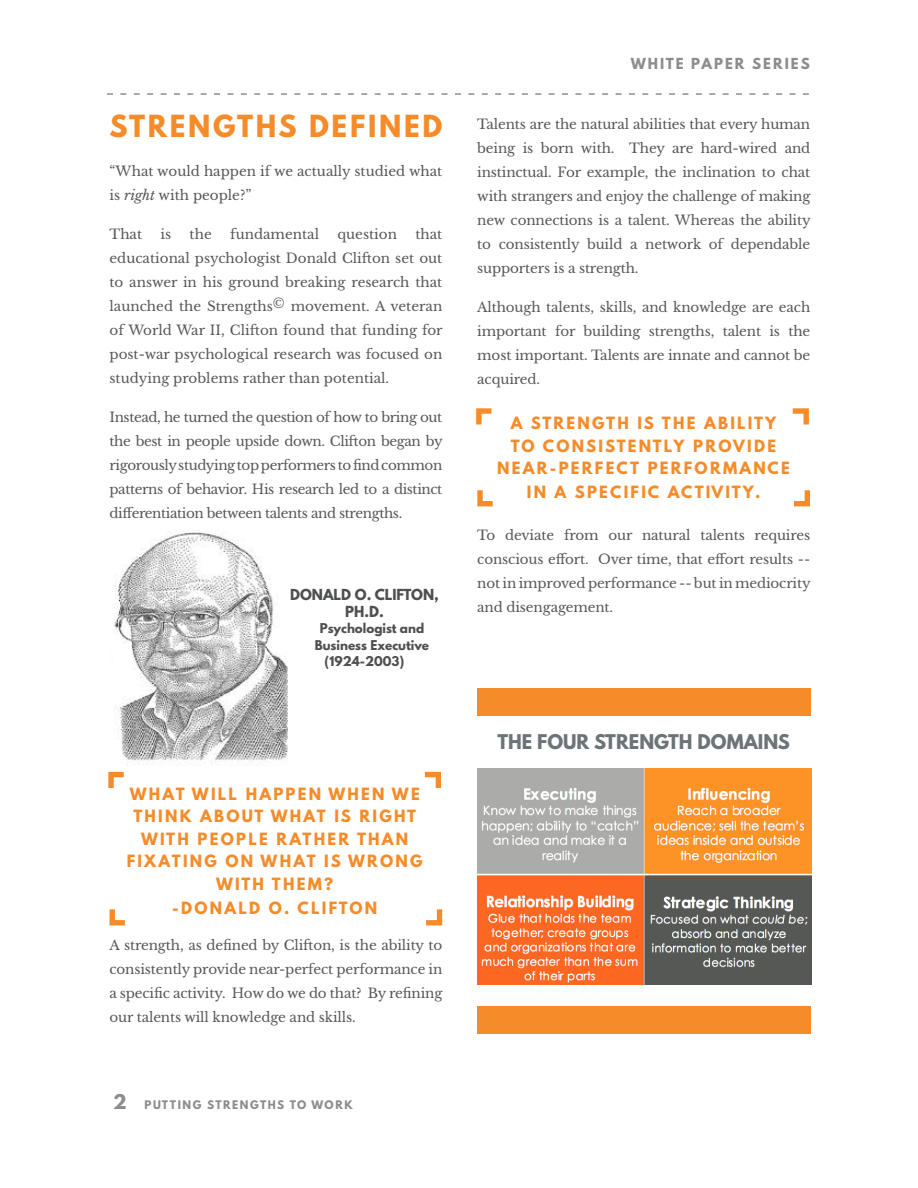
<style>
.page{position:relative;width:918px;height:1188px;background:#fff}
.page>*{position:absolute;margin:0;border:0;box-sizing:border-box;transform-origin:0 0}
.t1{font:700 27px "League Spartan";letter-spacing:.1em;color:#f68b29}
.t2{font:700 18px "League Spartan";color:#6d7477}
.t3{font:700 15px/22.5px "League Spartan";letter-spacing:.15em;color:#f68b29;text-align:center}
.t4{font:13.5px/24px "Libre Baskerville";letter-spacing:-.01em;color:#57585a;text-align:justify}
.t5{font:700 13.5px/16.5px "League Spartan";color:#4e4f50;text-align:center}
.t6{font:700 13.5px "League Spartan";letter-spacing:.15em;color:#8b8d90}
.t7{font:700 12px/16.5px "League Spartan";color:#4e4f50;text-align:center}
.t8{font:700 10.5px "League Spartan";letter-spacing:.15em;color:#8b8d90}
.s1{font-style:italic}
.s2{font-size:18px}
</style>
<div class="page">
<svg style="left:107px;top:93px;width:702px;height:2px"></svg>
<svg style="left:794px;top:490px;width:16px;height:16px"></svg>
<svg style="left:477px;top:490px;width:16px;height:16px"></svg>
<svg style="left:793px;top:408px;width:16px;height:16px"></svg>
<svg style="left:476px;top:408px;width:16px;height:16px"></svg>
<div style="left:478px;top:1006px;width:333px;height:27px;background:#f68b29"></div>
<div style="left:477px;top:688px;width:333px;height:28px;background:#f68b29"></div>
<img style="left:110px;top:531px;width:178px;height:241px">
<svg style="left:426px;top:909px;width:16px;height:16px"></svg>
<svg style="left:110px;top:909px;width:15px;height:16px"></svg>
<svg style="left:425px;top:772px;width:16px;height:16px"></svg>
<svg style="left:108px;top:772px;width:16px;height:16px"></svg>
<img style="left:478px;top:769px;width:334px;height:216px">
<p class="t1" style="left:110px;top:105px;width:334px">STRENGTHS DEFINED</p>
<p class="t4" style="left:110px;top:159px;width:334px">“What would happen if we actually studied what is <span class="s1">right</span> with people?”</p>
<p class="t4" style="left:110px;top:222px;width:34px">That</p>
<p class="t4" style="left:161px;top:222px;width:12px">is</p>
<p class="t4" style="left:190px;top:222px;width:24px">the</p>
<p class="t4" style="left:230px;top:222px;width:90px">fundamental</p>
<p class="t4" style="left:337px;top:222px;width:61px">question</p>
<p class="t4" style="left:110px;top:222px;width:335px;text-indent:306px">that educational psychologist Donald Clifton set out to answer in his ground breaking research that launched the Strengths© movement. A veteran of World War II, Clifton found that funding for post-war psychological research was focused on studying problems rather than potential.</p>
<p class="t4" style="left:110px;top:405px;width:335px">Instead, he turned the question of how to bring out the best in people upside down. Clifton began by rigorously studying top performers to find common patterns of behavior. His research led to a distinct differentiation between talents and strengths.</p>
<p class="t5" style="left:290px;top:587px;width:150px">DONALD O. CLIFTON,<br>PH.D.</p>
<p class="t7" style="left:315px;top:620px;width:116px">Psychologist and<br>Business Executive</p>
<p class="t7" style="left:325px;top:653px;width:81px">(1924-2003)</p>
<p class="t3" style="left:127px;top:782px;width:298px">WHAT WILL HAPPEN WHEN WE<br>THINK ABOUT WHAT IS RIGHT<br>WITH PEOPLE RATHER THAN<br>FIXATING ON WHAT IS WRONG<br>WITH THEM?</p>
<p class="t3" style="left:172px;top:896px;width:207px">-DONALD O. CLIFTON</p>
<p class="t4" style="left:110px;top:933px;width:334px">A strength, as defined by Clifton, is the ability to consistently provide near-perfect performance in a specific activity. How do we do that? By refining our talents will knowledge and skills.</p>
<p class="t8" style="left:113px;top:1096px;width:241px"><span class="s2">2</span> PUTTING STRENGTHS TO WORK</p>
<p class="t6" style="left:631px;top:53px;width:181px">WHITE PAPER SERIES</p>
<p class="t4" style="left:477px;top:112px;width:335px">Talents are the natural abilities that every human being is born with. They are hard-wired and instinctual. For example, the inclination to chat with strangers and enjoy the challenge of making new connections is a talent. Whereas the ability to consistently build a network of dependable supporters is a strength.</p>
<p class="t4" style="left:477px;top:295px;width:335px">Although talents, skills, and knowledge are each important for building strengths, talent is the most important. Talents are innate and cannot be acquired.</p>
<p class="t3" style="left:497px;top:412px;width:294px">A STRENGTH IS THE ABILITY<br>TO CONSISTENTLY PROVIDE<br>NEAR-PERFECT PERFORMANCE</p>
<p class="t3" style="left:527px;top:481px;width:235px">IN A SPECIFIC ACTIVITY.</p>
<p class="t4" style="left:477px;top:523px;width:335px">To deviate from our natural talents requires conscious effort. Over time, that effort results -- not in improved performance -- but in mediocrity and disengagement.</p>
<p class="t2" style="left:497px;top:728px;width:294px">THE FOUR STRENGTH DOMAINS</p>
</div>
